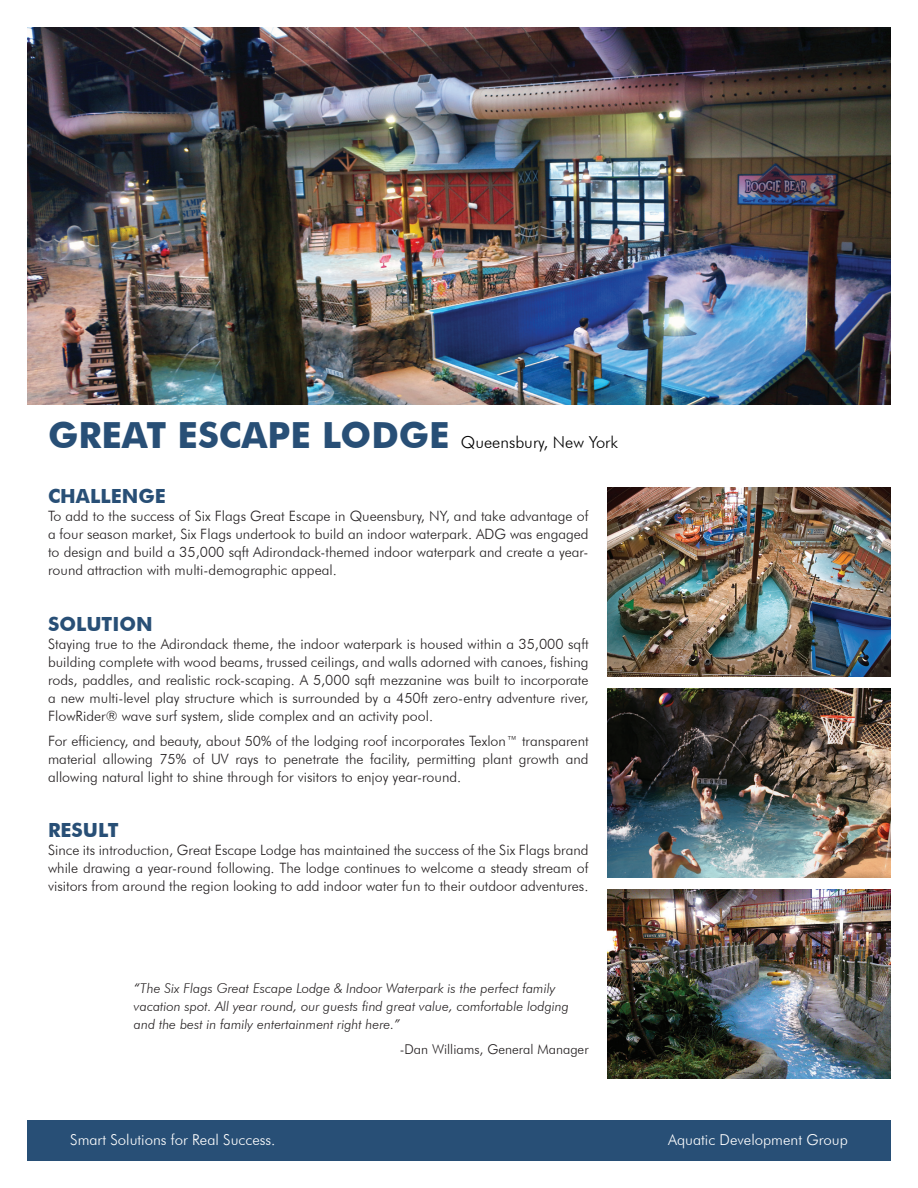
<style>
.page{position:relative;width:918px;height:1188px;background:#fff}
.page>*{position:absolute;margin:0;border:0;box-sizing:border-box;transform-origin:0 0}
.t1{font:700 19.5px "Futura BT";color:#284f76}
.t2{font:300 16.5px "Futura BT";color:#000}
.t3{font:300 15px "Futura BT";color:#fff}
.t4{font:300 14.25px/18px "Futura BT";color:#231f20;text-align:justify}
.t5{font:italic 300 13.5px/18px "Futura BT";color:#231f20}
.t6{font:300 13.5px "Futura BT";color:#231f20}
.s1{font-weight:700;font-size:36px;color:#284f76}
</style>
<div class="page">
<img style="left:27px;top:27px;width:864px;height:378px">
<img style="left:608px;top:488px;width:283px;height:189px">
<img style="left:608px;top:689px;width:283px;height:189px">
<img style="left:608px;top:890px;width:283px;height:189px">
<div style="left:27px;top:1120px;width:864px;height:41px;background:#284f76"></div>
<p class="t2" style="left:48px;top:432px;width:571px"><span class="s1">GREAT ESCAPE LODGE</span> Queensbury, New York</p>
<h1 class="t1" style="left:48px;top:484px;width:119px">CHALLENGE</h1>
<p class="t4" style="left:48px;top:506px;width:542px">To add to the success of Six Flags Great Escape in Queensbury, NY, and take advantage of a four season market, Six Flags undertook to build an indoor waterpark. ADG was engaged to design and build a 35,000 sqft Adirondack-themed indoor waterpark and create a year&shy;round attraction with multi-demographic appeal.</p>
<h1 class="t1" style="left:48px;top:612px;width:106px">SOLUTION</h1>
<p class="t4" style="left:48px;top:635px;width:542px">Staying true to the Adirondack theme, the indoor waterpark is housed within a 35,000 sqft building complete with wood beams, trussed ceilings, and walls adorned with canoes, fishing rods, paddles, and realistic rock-scaping. A 5,000 sqft mezzanine was built to incorporate a new multi-level play structure which is surrounded by a 450ft zero-entry adventure river, FlowRider® wave surf system, slide complex and an activity pool.</p>
<p class="t4" style="left:48px;top:732px;width:542px">For efficiency, and beauty, about 50% of the lodging roof incorporates Texlon™ transparent material allowing 75% of UV rays to penetrate the facility, permitting plant growth and allowing natural light to shine through for visitors to enjoy year-round.</p>
<h1 class="t1" style="left:48px;top:819px;width:72px">RESULT</h1>
<p class="t4" style="left:48px;top:841px;width:542px">Since its introduction, Great Escape Lodge has maintained the success of the Six Flags brand while drawing a year-round following. The lodge continues to welcome a steady stream of visitors from around the region looking to add indoor water fun to their outdoor adventures.</p>
<p class="t5" style="left:134px;top:979px;width:437px">“The Six Flags Great Escape Lodge &amp; Indoor Waterpark is the perfect family vacation spot. All year round, our guests find great value, comfortable lodging and the best in family entertainment right here.”</p>
<p class="t6" style="left:400px;top:1041px;width:190px">-Dan Williams, General Manager</p>
<p class="t3" style="left:70px;top:1131px;width:207px">Smart Solutions for Real Success.</p>
<p class="t3" style="left:668px;top:1131px;width:181px">Aquatic Development Group</p>
</div>
